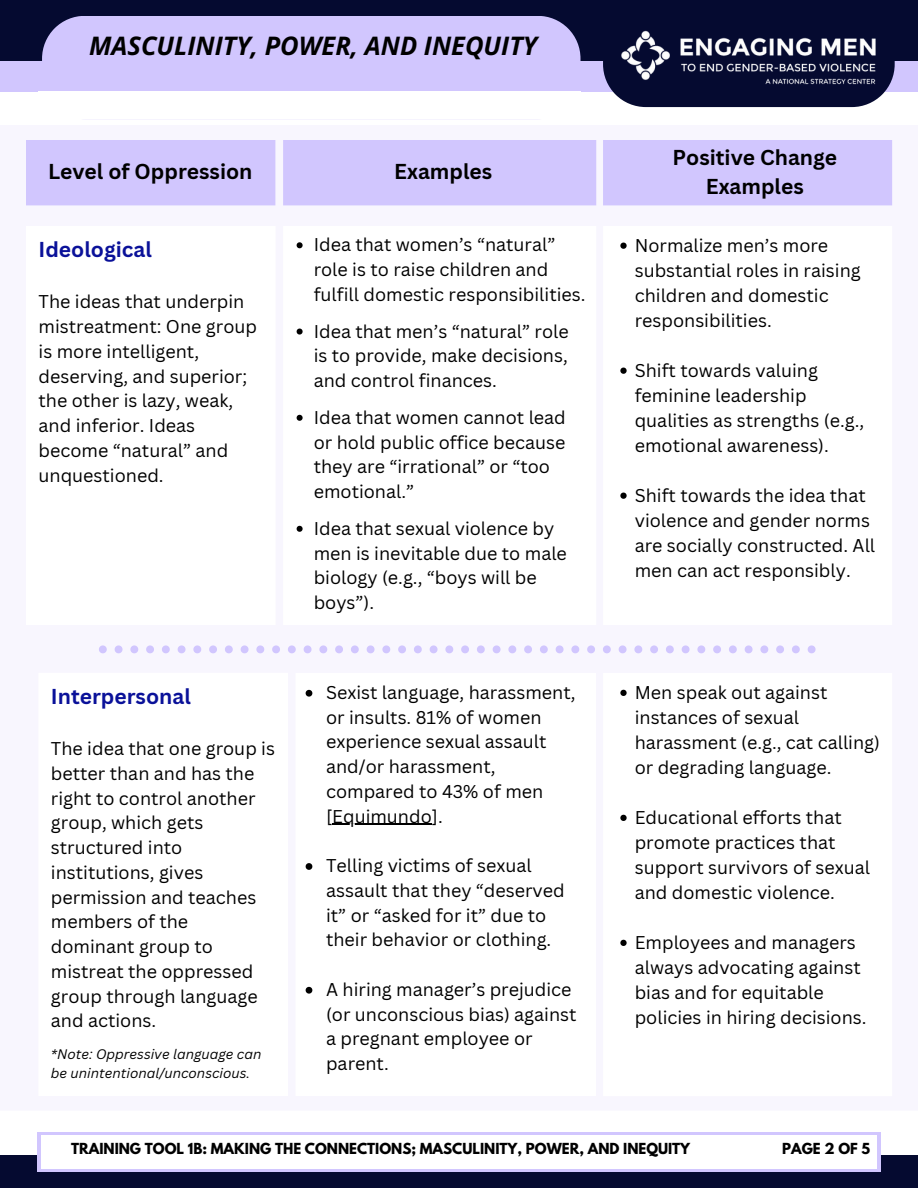
<style>
.page{position:relative;width:918px;height:1188px;background:#fff}
.page>*{position:absolute;margin:0;border:0;box-sizing:border-box;transform-origin:0 0}
.t1{font:italic 700 25.5px "Open Sans";color:#000}
.t2{font:700 21px/29.2px "Canva Sans";color:#000;text-align:center}
.t3{font:700 21px "Canva Sans";color:#0a1199}
.t4{font:18px/24.8px "Canva Sans";color:#000}
.t5{font:700 13.5px "League Spartan";color:#000}
.t6{font:italic 13.5px/18.8px "Canva Sans";color:#000}
</style>
<div class="page">
<div style="left:0;top:0;width:918px;height:61px;background:#050a30"></div>
<div style="left:0;top:61px;width:918px;height:31px;background:#d1c6fe"></div>
<svg style="left:603px;top:61px;width:291px;height:46px;background:#1e2346"></svg>
<div style="left:42px;top:16px;width:539px;height:76px;background:#d1c6fe"></div>
<div style="left:0;top:1156px;width:918px;height:32px;background:#050a30"></div>
<div style="left:37px;top:1132px;width:844px;height:40px;background:#d1c6fe"></div>
<div style="left:41px;top:1135px;width:836px;height:34px;background:#fff"></div>
<img style="left:621px;top:30px;width:256px;height:56px">
<div style="left:26px;top:140px;width:249px;height:65px;background:#d1c6fe"></div>
<div style="left:283px;top:140px;width:313px;height:65px;background:#d1c6fe"></div>
<div style="left:603px;top:140px;width:289px;height:65px;background:#d1c6fe"></div>
<svg style="left:297px;top:242px;width:6px;height:6px"></svg>
<svg style="left:297px;top:329px;width:6px;height:6px"></svg>
<svg style="left:297px;top:415px;width:6px;height:6px"></svg>
<svg style="left:297px;top:526px;width:6px;height:6px"></svg>
<svg style="left:620px;top:243px;width:7px;height:6px"></svg>
<svg style="left:620px;top:368px;width:7px;height:6px"></svg>
<svg style="left:620px;top:493px;width:7px;height:6px"></svg>
<svg style="left:99px;top:645px;width:717px;height:8px"></svg>
<svg style="left:306px;top:690px;width:6px;height:7px"></svg>
<hr style="left:332px;top:824px;width:100px;height:1px;background:#000">
<svg style="left:306px;top:863px;width:6px;height:7px"></svg>
<svg style="left:306px;top:987px;width:6px;height:7px"></svg>
<svg style="left:620px;top:690px;width:7px;height:6px"></svg>
<svg style="left:620px;top:815px;width:7px;height:6px"></svg>
<svg style="left:620px;top:940px;width:7px;height:6px"></svg>
<p class="t1" style="left:89px;top:28px;width:450px">MASCULINITY, POWER, AND INEQUITY</p>
<h2 class="t2" style="left:48px;top:157px;width:206px">Level of Oppression</h2>
<h2 class="t2" style="left:394px;top:157px;width:99px">Examples</h2>
<p class="t3" style="left:39px;top:234px;width:115px">Ideological</p>
<p class="t4" style="left:39px;top:289px;width:220px">The ideas that underpin mistreatment: One group is more intelligent, deserving, and superior; the other is lazy, weak, and inferior. Ideas become “natural” and unquestioned.</p>
<p class="t3" style="left:51px;top:682px;width:141px">Interpersonal</p>
<p class="t4" style="left:51px;top:736px;width:226px">The idea that one group is better than and has the right to control another group, which gets structured into institutions, gives permission and teaches members of the dominant group to mistreat the oppressed group through language and actions.</p>
<p class="t6" style="left:51px;top:1044px;width:212px">*Note: Oppressive language can be unintentional/unconscious.</p>
<p class="t4" style="left:314px;top:232px;width:273px">Idea that women’s “natural” role is to raise children and fulfill domestic responsibilities.</p>
<p class="t4" style="left:314px;top:318px;width:257px;text-align:justify">Idea that men’s “natural” role is to provide, make decisions, and control finances.</p>
<p class="t4" style="left:314px;top:404px;width:254px">Idea that women cannot lead or hold public office because they are “irrational” or “too emotional.”</p>
<p class="t4" style="left:314px;top:515px;width:255px">Idea that sexual violence by men is inevitable due to male biology (e.g., “boys will be boys”).</p>
<p class="t4" style="left:326px;top:680px;width:251px">Sexist language, harassment, or insults. 81% of women experience sexual assault and/or harassment, compared to 43% of men [Equimundo].</p>
<p class="t4" style="left:326px;top:853px;width:240px">Telling victims of sexual assault that they “deserved it” or “asked for it” due to their behavior or clothing.</p>
<p class="t4" style="left:326px;top:977px;width:247px">A hiring manager’s prejudice</p>
<p class="t4" style="left:326px;top:1001px;width:252px">(or unconscious bias) against a pregnant employee or parent.</p>
<h3 class="t2" style="left:673px;top:142px;width:166px">Positive Change<br>Examples</h3>
<p class="t4" style="left:635px;top:232px;width:228px">Normalize men’s more substantial roles in raising children and domestic responsibilities.</p>
<h2 class="t4" style="left:635px;top:357px;width:231px">Shift towards valuing feminine leadership qualities as strengths (e.g., emotional awareness).</h2>
<h3 class="t4" style="left:635px;top:482px;width:242px">Shift towards the idea that violence and gender norms are socially constructed. All men can act responsibly.</h3>
<p class="t4" style="left:635px;top:679px;width:247px">Men speak out against instances of sexual harassment (e.g., cat calling) or degrading language.</p>
<h4 class="t4" style="left:635px;top:804px;width:237px">Educational efforts that promote practices that support survivors of sexual and domestic violence.</h4>
<h4 class="t4" style="left:635px;top:929px;width:233px">Employees and managers always advocating against bias and for equitable policies in hiring decisions.</h4>
<h2 class="t5" style="left:71px;top:1142px;width:621px">TRAINING TOOL 1B: MAKING THE CONNECTIONS; MASCULINITY, POWER, AND INEQUITY</h2>
<h2 class="t5" style="left:782px;top:1142px;width:89px">PAGE 2 OF 5</h2>
</div>
